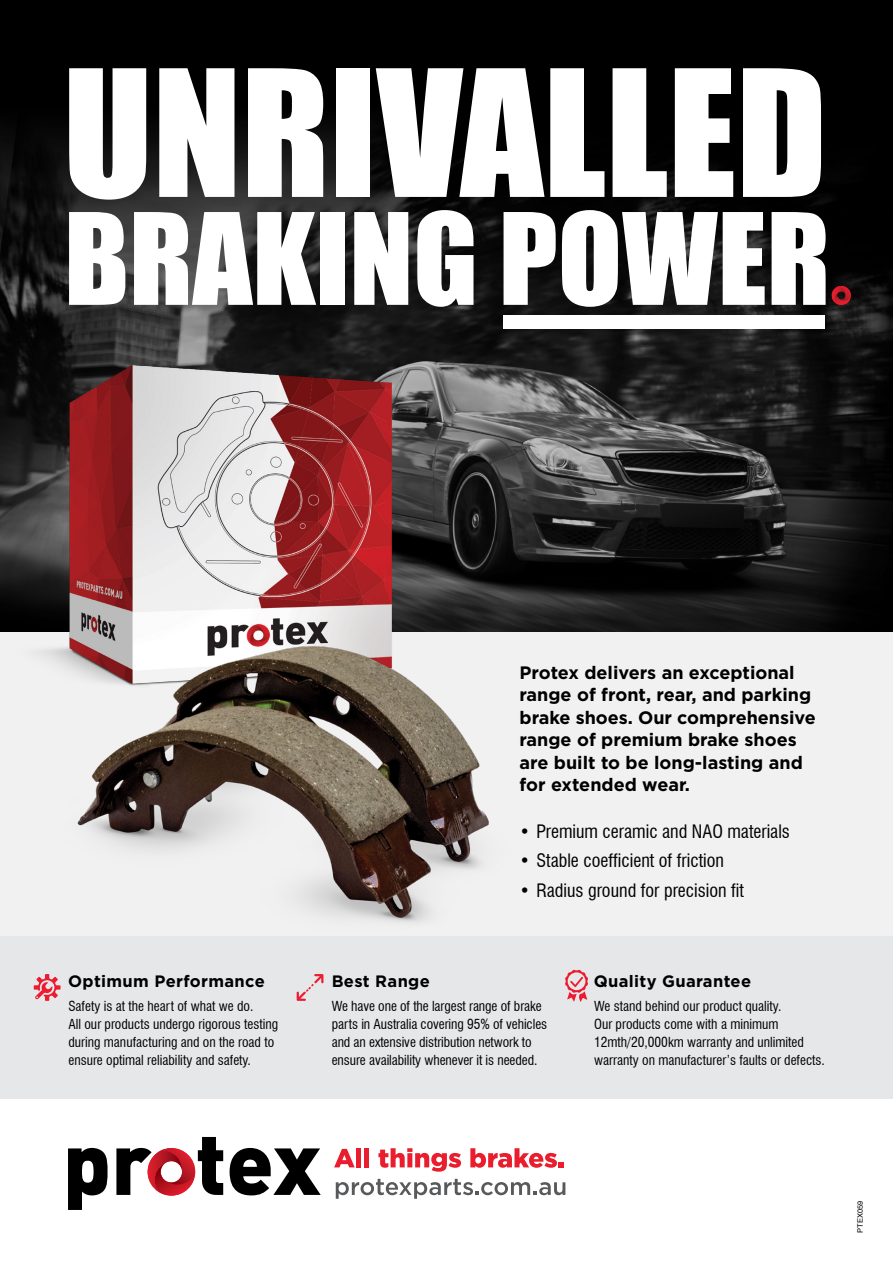
<style>
.page{position:relative;width:893px;height:1263px;background:#fff}
.page>*{position:absolute;margin:0;border:0;box-sizing:border-box;transform-origin:0 0}
.t1{font:162.75px "Impact";color:#fff}
.t2{font:117.45px "Impact";color:#fff}
.t3{font:condensed 18.15px "Swiss 721 BT";color:#000}
.t4{font:700 18px/22.5px "Gotham";color:#000}
.t5{font:700 16.5px "Gotham";letter-spacing:.02em;color:#000}
.t6{font:condensed 13.5px/18px "Swiss 721 BT";color:#000}
.t7{font:7.5px "Helvetica";color:#000}
</style>
<div class="page">
<div style="left:0;top:0;width:893px;height:1054px;background:#f1f1f2"></div>
<div style="left:0;top:936px;width:893px;height:163px;background:#e6e7e8"></div>
<img style="left:0;top:0;width:893px;height:631px">
<img style="left:1px;top:306px;width:470px;height:326px">
<img style="left:33px;top:622px;width:526px;height:300px">
<svg style="left:68px;top:1148px;width:40px;height:62px"></svg>
<svg style="left:230px;top:1148px;width:91px;height:47px"></svg>
<svg style="left:116px;top:1137px;width:107px;height:58px"></svg>
<img style="left:155px;top:1185px;width:40px;height:10px">
<img style="left:148px;top:1151px;width:34px;height:41px">
<img style="left:160px;top:1148px;width:35px;height:37px">
<svg style="left:336px;top:1179px;width:229px;height:20px"></svg>
<svg style="left:334px;top:1149px;width:21px;height:18px"></svg>
<div style="left:356px;top:1148px;width:5px;height:19px;background:#e91d2d"></div>
<div style="left:364px;top:1148px;width:5px;height:19px;background:#e91d2d"></div>
<svg style="left:378px;top:1148px;width:83px;height:24px"></svg>
<svg style="left:470px;top:1148px;width:94px;height:20px"></svg>
<div style="left:503px;top:315px;width:322px;height:14px;background:#fff"></div>
<svg style="left:832px;top:286px;width:19px;height:19px"></svg>
<svg style="left:34px;top:974px;width:27px;height:27px"></svg>
<svg style="left:297px;top:974px;width:26px;height:27px"></svg>
<svg style="left:565px;top:970px;width:23px;height:32px"></svg>
<h1 class="t1" style="left:63px;top:7px;width:765px">UNRIVALLED</h1>
<h2 class="t2" style="left:64px;top:168px;width:767px">BRAKING POWER</h2>
<h3 class="t4" style="left:519px;top:661px;width:298px">Protex delivers an exceptional range of front, rear, and parking brake shoes. Our comprehensive range of premium brake shoes are built to be long-lasting and for extended wear.</h3>
<h3 class="t3" style="left:519px;top:820px;width:272px">• Premium ceramic and NAO materials</h3>
<h3 class="t3" style="left:519px;top:850px;width:206px">• Stable coefficient of friction</h3>
<h3 class="t3" style="left:519px;top:879px;width:226px">• Radius ground for precision fit</h3>
<p class="t5" style="left:68px;top:970px;width:198px">Optimum Performance</p>
<p class="t5" style="left:332px;top:970px;width:100px">Best Range</p>
<p class="t5" style="left:594px;top:970px;width:159px">Quality Guarantee</p>
<p class="t6" style="left:68px;top:997px;width:211px">Safety is at the heart of what we do.<br>All our products undergo rigorous testing during manufacturing and on the road to ensure optimal reliability and safety.</p>
<p class="t6" style="left:332px;top:997px;width:217px">We have one of the largest range of brake parts in Australia covering 95% of vehicles and an extensive distribution network to ensure availability whenever it is needed.</p>
<p class="t6" style="left:594px;top:997px;width:232px">We stand behind our product quality.<br>Our products come with a minimum 12mth/20,000km warranty and unlimited warranty on manufacturer’s faults or defects.</p>
<p class="t7" style="left:854px;top:1233px;width:34px;rotate:-90deg">PTEX059</p>
</div>
